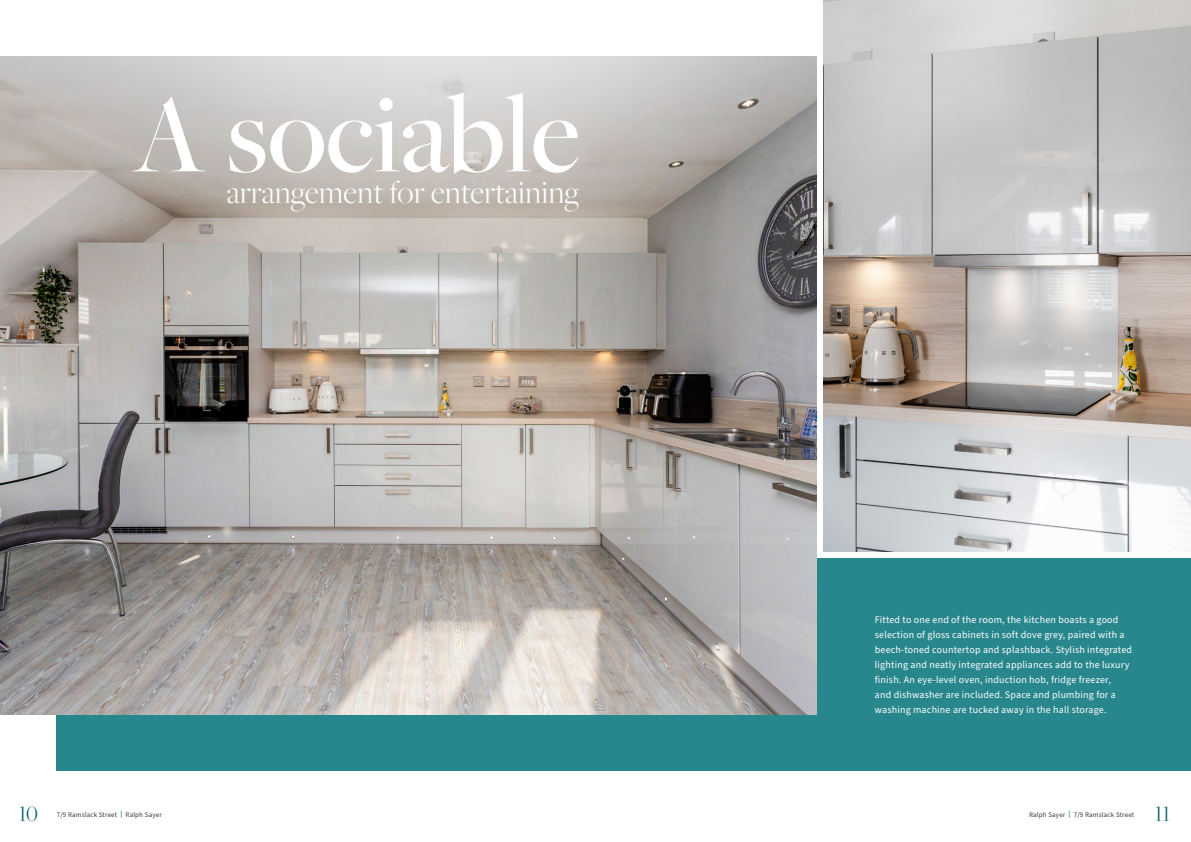
<style>
.page{position:relative;width:1191px;height:842px;background:#fff}
.page>*{position:absolute;margin:0;border:0;box-sizing:border-box;transform-origin:0 0}
.t1{font:500 116.4px "Freight Big Pro";color:#fff}
.t2{font:300 34px "Freight Big Pro";color:#fff}
.t3{font:300 23px "Freight Big Pro";color:#095b63}
.t4{font:10px/15px "Source Sans Pro";letter-spacing:.02em;color:#fff}
.t5{font:7px "Source Sans Pro";letter-spacing:.02em;color:#3c3c3b}
.s1{font-weight:900;color:#499197}
</style>
<div class="page">
<div style="left:57px;top:558px;width:1134px;height:213px;background:#28868d"></div>
<img style="left:823px;top:0;width:368px;height:551px">
<img style="left:0;top:57px;width:817px;height:657px">
<p class="t1" style="left:133px;top:58px;width:449px">A sociable</p>
<p class="t2" style="left:227px;top:170px;width:354px">arrangement for entertaining</p>
<p class="t4" style="left:874px;top:612px;width:259px">Fitted to one end of the room, the kitchen boasts a good selection of gloss cabinets in soft dove grey, paired with a beech-toned countertop and splashback. Stylish integrated lighting and neatly integrated appliances add to the luxury finish. An eye-level oven, induction hob, fridge freezer,<br>and dishwasher are included. Space and plumbing for a washing machine are tucked away in the hall storage.</p>
<h3 class="t3" style="left:19px;top:798px;width:21px">10</h3>
<p class="t5" style="left:57px;top:810px;width:107px">7/9 Ramslack Street <span class="s1">|</span> Ralph Sayer</p>
<p class="t5" style="left:1068px;top:810px;width:67px"><span class="s1">|</span> 7/9 Ramslack Street</p>
<p class="t5" style="left:1029px;top:810px;width:38px">Ralph Sayer</p>
<h3 class="t3" style="left:1154px;top:798px;width:17px">11</h3>
</div>
